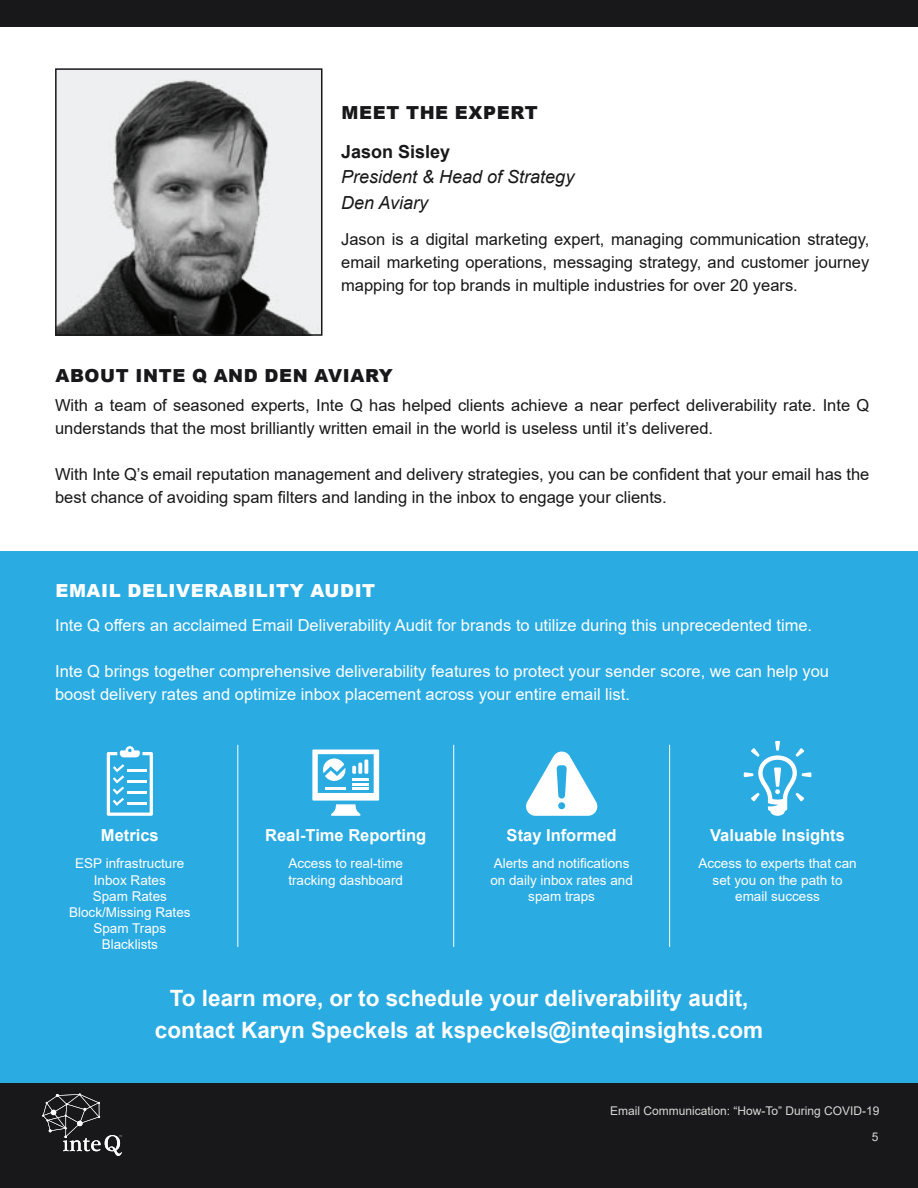
<style>
.page{position:relative;width:918px;height:1188px;background:#fff}
.page>*{position:absolute;margin:0;border:0;box-sizing:border-box;transform-origin:0 0}
.t1{font:700 22.5px/31.5px "Arial";color:#fff;text-align:center}
.t2{font:900 18px "Arial";letter-spacing:.035em;color:#181719}
.t3{font:italic 18px/25.2px "Arial";color:#181719}
.t4{font:900 18px "Arial";letter-spacing:.035em;color:#fff}
.t5{font:700 18px "Arial";color:#181719}
.t6{font:16.5px/23.1px "Arial";color:#181719}
.t7{font:16.5px/23.1px "Arial";color:#fff}
.t8{font:700 16.5px "Arial";color:#fff}
.t9{font:13.5px/16.2px "Arial";color:#fff;text-align:center}
.t10{font:12px/26.2px "Arial";color:#d8d9d7;text-align:right}
</style>
<div class="page">
<div style="left:0;top:0;width:918px;height:27px;background:#181719"></div>
<div style="left:0;top:1082px;width:918px;height:106px;background:#181719"></div>
<svg style="left:42px;top:1093px;width:80px;height:63px"></svg>
<div style="left:0;top:551px;width:918px;height:531px;background:#2aabe1"></div>
<svg style="left:107px;top:746px;width:46px;height:70px"></svg>
<svg style="left:312px;top:750px;width:67px;height:66px"></svg>
<hr style="left:326px;top:788px;width:20px;height:2px;background:#fff">
<svg style="left:526px;top:751px;width:72px;height:65px"></svg>
<hr style="left:237px;top:745px;width:1px;height:202px;background:#fff">
<hr style="left:453px;top:745px;width:1px;height:202px;background:#fff">
<hr style="left:669px;top:745px;width:1px;height:202px;background:#fff">
<svg style="left:744px;top:741px;width:67px;height:75px"></svg>
<img style="left:58px;top:71px;width:261px;height:262px">
<div style="left:55px;top:68px;width:267px;height:268px;border:2px solid #181719"></div>
<p class="t2" style="left:342px;top:99px;width:198px">MEET THE EXPERT</p>
<p class="t5" style="left:341px;top:139px;width:111px">Jason Sisley</p>
<p class="t3" style="left:341px;top:165px;width:235px">President &amp; Head of Strategy<br>Den Aviary</p>
<p class="t6" style="left:341px;top:228px;width:530px;text-align:justify">Jason is a digital marketing expert, managing communication strategy, email marketing operations, messaging strategy, and customer journey mapping for top brands in multiple industries for over 20 years.</p>
<p class="t2" style="left:55px;top:363px;width:339px">ABOUT INTE Q AND DEN AVIARY</p>
<p class="t6" style="left:55px;top:393px;width:816px">With a team of seasoned experts, Inte Q has helped clients achieve a near perfect deliverability rate. Inte Q understands that the most brilliantly written email in the world is useless until it’s delivered.</p>
<p class="t6" style="left:55px;top:463px;width:816px">With Inte Q’s email reputation management and delivery strategies, you can be confident that your email has the best chance of avoiding spam filters and landing in the inbox to engage your clients.</p>
<p class="t4" style="left:55px;top:578px;width:321px">EMAIL DELIVERABILITY AUDIT</p>
<p class="t7" style="left:55px;top:614px;width:759px">Inte Q offers an acclaimed Email Deliverability Audit for brands to utilize during this unprecedented time.</p>
<p class="t7" style="left:55px;top:660px;width:776px">Inte Q brings together comprehensive deliverability features to protect your sender score, we can help you boost delivery rates and optimize inbox placement across your entire email list.</p>
<p class="t8" style="left:265px;top:824px;width:163px">Real-Time Reporting</p>
<p class="t8" style="left:507px;top:824px;width:112px">Stay Informed</p>
<p class="t9" style="left:490px;top:855px;width:144px">Alerts and notifications on daily inbox rates and spam traps</p>
<p class="t8" style="left:101px;top:824px;width:59px">Metrics</p>
<p class="t9" style="left:69px;top:855px;width:123px">ESP infrastructure<br>Inbox Rates<br>Spam Rates<br>Block/Missing Rates<br>Spam Traps<br>Blacklists</p>
<p class="t9" style="left:288px;top:855px;width:116px;text-align:left">Access to real-time tracking dashboard</p>
<p class="t8" style="left:710px;top:824px;width:136px">Valuable Insights</p>
<p class="t9" style="left:698px;top:855px;width:160px">Access to experts that can set you on the path to email success</p>
<h1 class="t1" style="left:155px;top:983px;width:610px">To learn more, or to schedule your deliverability audit, contact Karyn Speckels at kspeckels@inteqinsights.com</h1>
<p class="t10" style="left:610px;top:1097px;width:271px">Email Communication: “How-To” During COVID-19<br>5</p>
</div>
